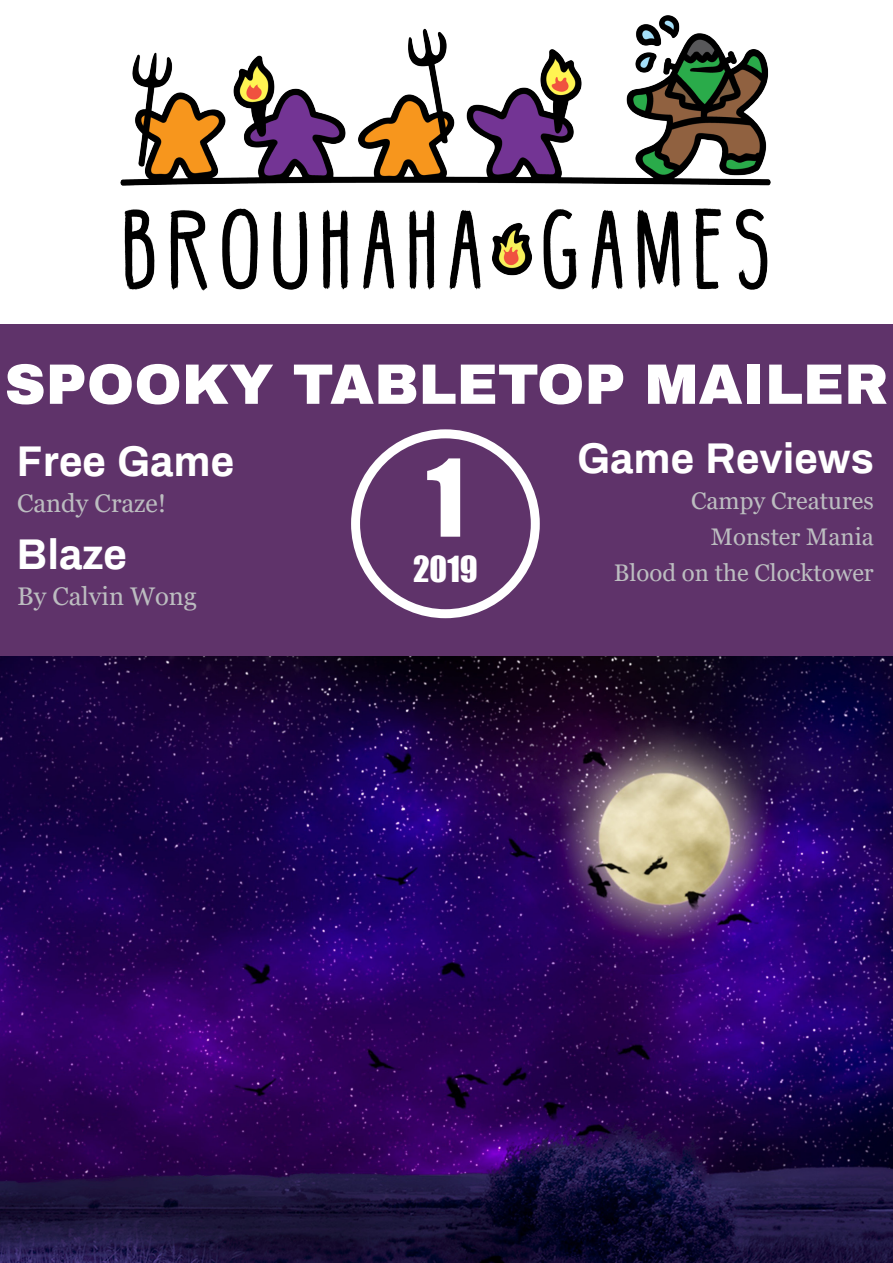
<style>
.page{position:relative;width:893px;height:1263px;background:#fff}
.page>*{position:absolute;margin:0;border:0;box-sizing:border-box;transform-origin:0 0}
.t1{font:99px "Impact";color:#fff}
.t2{font:900 57px "Archivo";color:#fff}
.t3{font:700 42px "Archivo";color:#fff}
.t4{font:33px "Impact";color:#fff}
.t5{font:25.5px "Georgia";color:#bcbdc0}
.t6{font:24px "Georgia";color:#bcbdc0}
</style>
<div class="page">
<img style="left:0;top:656px;width:893px;height:607px">
<img style="left:120px;top:15px;width:651px;height:276px">
<div style="left:0;top:324px;width:893px;height:332px;background:#5f336a"></div>
<div style="left:351px;top:429px;width:189px;height:189px;border:9px solid #fff;border-radius:50%"></div>
<p class="t2" style="left:5px;top:349px;width:885px">SPOOKY TABLETOP MAILER</p>
<p class="t3" style="left:17px;top:432px;width:219px">Free Game</p>
<p class="t5" style="left:17px;top:488px;width:151px">Candy Craze!</p>
<p class="t3" style="left:17px;top:525px;width:111px">Blaze</p>
<p class="t5" style="left:17px;top:581px;width:181px">By Calvin Wong</p>
<p class="t1" style="left:427px;top:421px;width:39px">1</p>
<p class="t4" style="left:413px;top:543px;width:66px">2019</p>
<p class="t3" style="left:577px;top:429px;width:298px">Game Reviews</p>
<p class="t6" style="left:691px;top:486px;width:184px">Campy Creatures</p>
<p class="t6" style="left:711px;top:522px;width:164px">Monster Mania</p>
<p class="t6" style="left:614px;top:558px;width:261px">Blood on the Clocktower</p>
</div>
